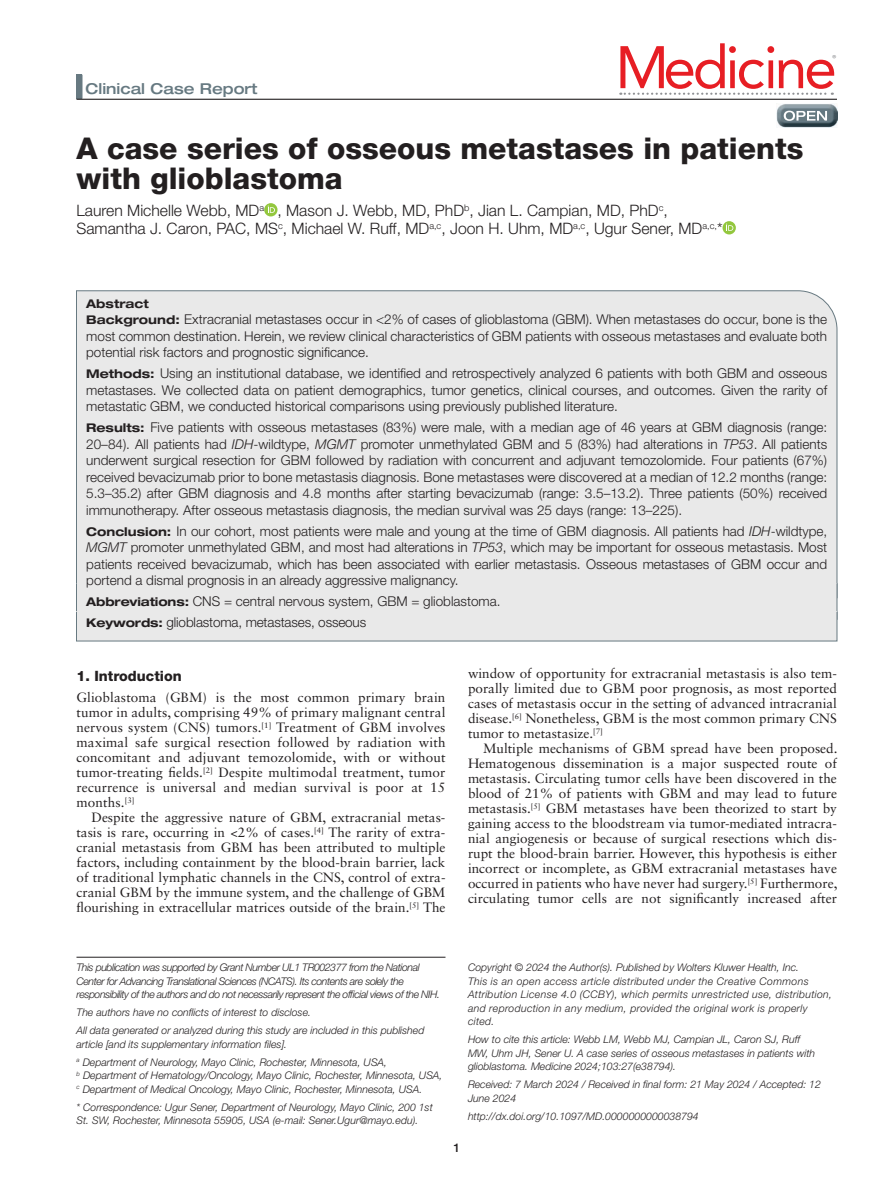
<style>
.page{position:relative;width:891px;height:1188px;background:#fff}
.page>*{position:absolute;margin:0;border:0;box-sizing:border-box;transform-origin:0 0}
.t1{font:59.4px "Avenir";letter-spacing:-.06em;color:#e71e24}
.t2{font:800 30px/30px "Helvetica Neue LT Std";color:#231f20}
.t3{font:300 15.75px/18px "Helvetica Neue LT Std";color:#231f20}
.t4{font:500 expanded 15px "Helvetica Neue LT Std";color:#667981}
.t5{font:800 14.25px "Helvetica Neue LT Std";color:#231f20}
.t6{font:300 13.5px/16.5px "Helvetica Neue LT Std";color:#231f20;text-align:justify}
.t7{font:13.5px/15px "Sabon LT Std";color:#231f20;text-align:justify}
.t8{font:700 expanded 12px "Helvetica Neue LT Std";color:#231f20}
.t9{font:500 12px "Helvetica Neue LT Std";color:#231f20}
.t10{font:italic 300 10.5px/13.5px "Helvetica Neue LT Std";color:#231f20}
.t11{font:italic 300 10.5px/13.5px "Helvetica Neue LT Std";letter-spacing:.03em;color:#231f20}
.t12{font:italic 300 10.5px/13.5px "Helvetica Neue LT Std";letter-spacing:-.04em;color:#231f20}
.t13{font:500 10.35px "Akzidenz Grotesk BE";color:#909295}
.s1{font-weight:700;font-stretch:expanded;font-size:12px}
.s2{font-style:italic}
</style>
<div class="page">
<div style="left:76px;top:74px;width:6px;height:25px;background:#677981"></div>
<hr style="left:76px;top:99px;width:761px;height:1px;background:#231f20">
<img style="left:776px;top:104px;width:61px;height:24px">
<svg style="left:784px;top:111px;width:43px;height:10px"></svg>
<svg style="left:620px;top:93px;width:213px;height:2px"></svg>
<div style="left:76px;top:290px;width:762px;height:309px;background:#e9e9e9"></div>
<div style="left:76px;top:583px;width:761px;height:38px;background:#e9e9e9"></div>
<div style="left:76px;top:612px;width:761px;height:29px;background:#e9e9e9"></div>
<div style="left:264px;top:203px;width:13px;height:13px;background:#93c73e;border-radius:50%"></div>
<svg style="left:268px;top:206px;width:7px;height:7px"></svg>
<svg style="left:723px;top:221px;width:13px;height:13px"></svg>
<svg style="left:726px;top:224px;width:7px;height:7px"></svg>
<hr style="left:76px;top:957px;width:370px;height:1px;background:#231f20">
<p class="t4" style="left:86px;top:80px;width:174px">Clinical Case Report</p>
<h1 class="t1" style="left:615px;top:33px;width:223px">Medicine</h1>
<p class="t13" style="left:832px;top:52px;width:6px">®</p>
<h2 class="t2" style="left:76px;top:134px;width:728px">A case series of osseous metastases in patients with glioblastoma</h2>
<p class="t3" style="left:76px;top:201px;width:648px">Lauren Michelle Webb, MD<sup>a</sup> , Mason J. Webb, MD, PhD<sup>b</sup>, Jian L. Campian, MD, PhD<sup>c</sup>,<br>Samantha J. Caron, PAC, MS<sup>c</sup>, Michael W. Ruff, MD<sup>a,c</sup>, Joon H. Uhm, MD<sup>a,c</sup>, Ugur Sener, MD<sup>a,c,</sup>*</p>
<p class="t8" style="left:86px;top:296px;width:64px">Abstract</p>
<p class="t6" style="left:86px;top:311px;width:742px"><span class="s1">Background:</span> Extracranial metastases occur in &lt;2% of cases of glioblastoma (GBM). When metastases do occur, bone is the most common destination. Herein, we review clinical characteristics of GBM patients with osseous metastases and evaluate both potential risk factors and prognostic significance.</p>
<p class="t6" style="left:86px;top:365px;width:743px"><span class="s1">Methods:</span> Using an institutional database, we identified and retrospectively analyzed 6 patients with both GBM and osseous metastases. We collected data on patient demographics, tumor genetics, clinical courses, and outcomes. Given the rarity of metastatic GBM, we conducted historical comparisons using previously published literature.</p>
<p class="t6" style="left:86px;top:419px;width:743px"><span class="s1">Results:</span> Five patients with osseous metastases (83%) were male, with a median age of 46 years at GBM diagnosis (range:<br>20–84). All patients had <span class="s2">IDH</span>-wildtype, <span class="s2">MGMT</span> promoter unmethylated GBM and 5 (83%) had alterations in <span class="s2">TP53</span>. All patients underwent surgical resection for GBM followed by radiation with concurrent and adjuvant temozolomide. Four patients (67%) received bevacizumab prior to bone metastasis diagnosis. Bone metastases were discovered at a median of 12.2 months (range:<br>5.3–35.2) after GBM diagnosis and 4.8 months after starting bevacizumab (range: 3.5–13.2). Three patients (50%) received immunotherapy. After osseous metastasis diagnosis, the median survival was 25 days (range: 13–225).</p>
<p class="t6" style="left:86px;top:523px;width:743px"><span class="s1">Conclusion:</span> In our cohort, most patients were male and young at the time of GBM diagnosis. All patients had <span class="s2">IDH</span>-wildtype, <span class="s2">MGMT</span> promoter unmethylated GBM, and most had alterations in <span class="s2">TP53</span>, which may be important for osseous metastasis. Most patients received bevacizumab, which has been associated with earlier metastasis. Osseous metastases of GBM occur and portend a dismal prognosis in an already aggressive malignancy.</p>
<p class="t6" style="left:86px;top:591px;width:416px;line-height:21px"><span class="s1">Abbreviations:</span> CNS = central nervous system, GBM = glioblastoma.<br><span class="s1">Keywords:</span> glioblastoma, metastases, osseous</p>
<p class="t5" style="left:76px;top:668px;width:107px">1. Introduction</p>
<p class="t7" style="left:76px;top:690px;width:371px">Glioblastoma (GBM) is the most common primary brain tumor in adults, comprising 49% of primary malignant central nervous system (CNS) tumors.<sup>[1]</sup> Treatment of GBM involves maximal safe surgical resection followed by radiation with concomitant and adjuvant temozolomide, with or without tumor-treating fields.<sup>[2]</sup> Despite multimodal treatment, tumor recurrence is universal and median survival is poor at 15 months.<sup>[3]</sup></p>
<p class="t7" style="left:77px;top:810px;width:371px;text-indent:15px">Despite the aggressive nature of GBM, extracranial metas&shy;tasis is rare, occurring in &lt;2% of cases.<sup>[4]</sup> The rarity of extra&shy;cranial metastasis from GBM has been attributed to multiple factors, including containment by the blood-brain barrier, lack of traditional lymphatic channels in the CNS, control of extra&shy;cranial GBM by the immune system, and the challenge of GBM flourishing in extracellular matrices outside of the brain.<sup>[5]</sup> The</p>
<p class="t7" style="left:468px;top:666px;width:371px">window of opportunity for extracranial metastasis is also tem&shy;porally limited due to GBM poor prognosis, as most reported cases of metastasis occur in the setting of advanced intracranial disease.<sup>[6]</sup> Nonetheless, GBM is the most common primary CNS tumor to metastasize.<sup>[7]</sup></p>
<p class="t7" style="left:468px;top:741px;width:371px;text-indent:15px">Multiple mechanisms of GBM spread have been proposed.<br>Hematogenous dissemination is a major suspected route of metastasis. Circulating tumor cells have been discovered in the blood of 21% of patients with GBM and may lead to future metastasis.<sup>[5]</sup> GBM metastases have been theorized to start by gaining access to the bloodstream via tumor-mediated intracra&shy;nial angiogenesis or because of surgical resections which dis&shy;rupt the blood-brain barrier. However, this hypothesis is either incorrect or incomplete, as GBM extracranial metastases have occurred in patients who have never had surgery.<sup>[5]</sup> Furthermore, circulating tumor cells are not significantly increased after</p>
<p class="t12" style="left:76px;top:960px;width:365px">This publication was supported by Grant Number UL1 TR002377 from the National<br>Center for Advancing Translational Sciences (NCATS). Its contents are solely the responsibility of the authors and do not necessarily represent the official views of the NIH.</p>
<p class="t10" style="left:76px;top:1003px;width:349px;line-height:18px">The authors have no conflicts of interest to disclose.<br>All data generated or analyzed during this study are included in this published</p>
<p class="t10" style="left:76px;top:1035px;width:312px;line-height:18px">article [and its supplementary information files].<br><sup>a</sup> Department of Neurology, Mayo Clinic, Rochester, Minnesota, USA,</p>
<p class="t10" style="left:76px;top:1068px;width:368px"><sup>b</sup> Department of Hematology/Oncology, Mayo Clinic, Rochester, Minnesota, USA, <sup>c</sup> Department of Medical Oncology, Mayo Clinic, Rochester, Minnesota, USA.</p>
<p class="t10" style="left:77px;top:1100px;width:358px">* Correspondence: Ugur Sener, Department of Neurology, Mayo Clinic, 200 1st<br>St. SW, Rochester, Minnesota 55905, USA (e-mail: Sener.Ugur@mayo.edu).</p>
<p class="t9" style="left:453px;top:1140px;width:8px">1</p>
<p class="t11" style="left:468px;top:960px;width:366px">Copyright © 2024 the Author(s). Published by Wolters Kluwer Health, Inc.<br>This is an open access article distributed under the Creative Commons Attribution License 4.0 (CCBY), which permits unrestricted use, distribution, and reproduction in any medium, provided the original work is properly cited.</p>
<p class="t10" style="left:468px;top:1032px;width:349px">How to cite this article: Webb LM, Webb MJ, Campian JL, Caron SJ, Ruff<br>MW, Uhm JH, Sener U. A case series of osseous metastases in patients with glioblastoma. Medicine 2024;103:27(e38794).</p>
<p class="t10" style="left:468px;top:1077px;width:354px">Received: 7 March 2024 / Received in final form: 21 May 2024 / Accepted: 12<br>June 2024</p>
<p class="t10" style="left:468px;top:1109px;width:232px">http://dx.doi.org/10.1097/MD.0000000000038794</p>
</div>
